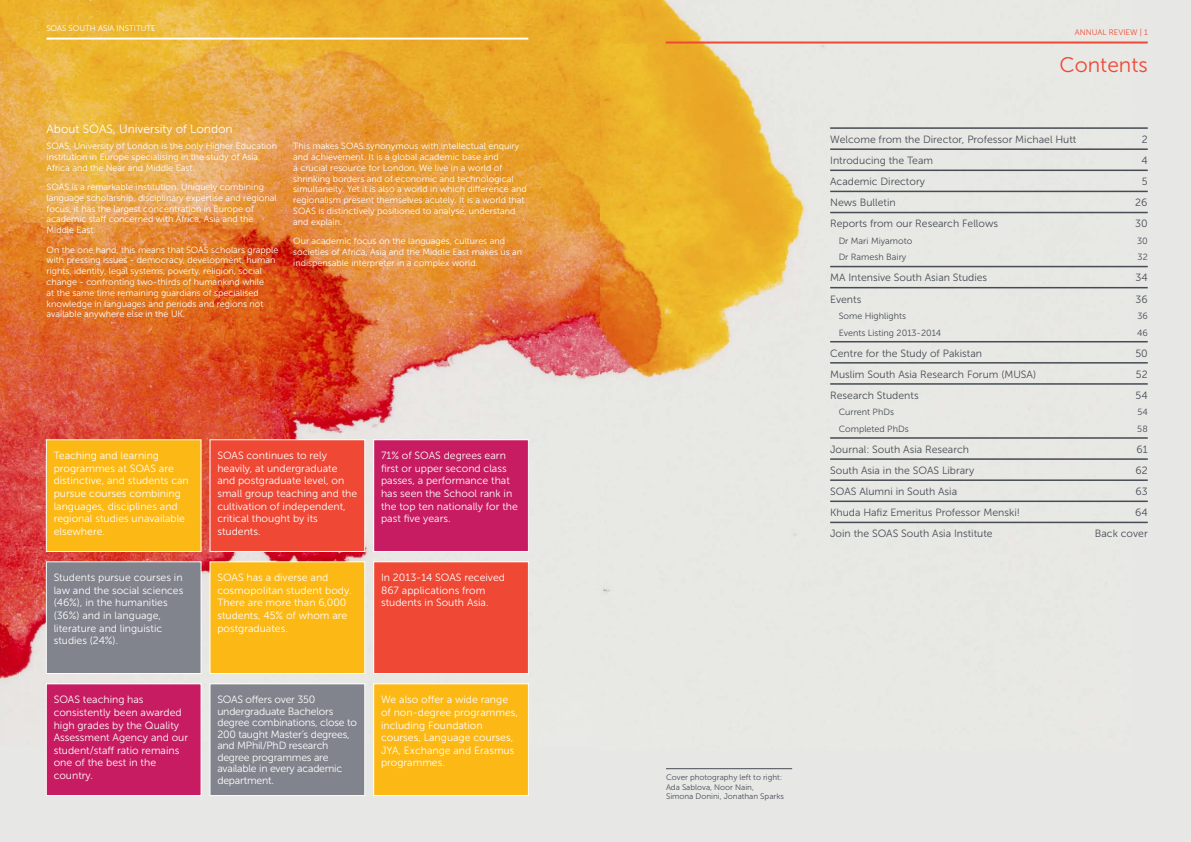
<style>
.page{position:relative;width:1191px;height:842px;background:#fff}
.page>*{position:absolute;margin:0;border:0;box-sizing:border-box;transform-origin:0 0}
.t1{font:21px "Museo Sans 300";color:#ef4835}
.t2{font:12px "Museo Sans 300";color:#fff}
.t3{font:10.5px/12.6px "Museo Sans 300";color:#fff}
.t4{font:10.5px "Museo Sans 300";color:#464b54}
.t5{font:10.5px/11.5px "Museo Sans 300";letter-spacing:-.02em;color:#fff}
.t6{font:9px/10.8px "Museo Sans 300";color:#fff}
.t7{font:9px "Museo Sans 300";color:#464b54}
.t8{font:8px/9.6px "Museo Sans 300";color:#464b54}
.t9{font:8px "Museo Sans 300";color:#fff}
.t10{font:8px "Museo Sans 300";color:#ef4835}
</style>
<div class="page">
<div style="left:595px;top:0;width:595px;height:842px;background:#e7e7e5"></div>
<img style="left:599px;top:0;width:532px;height:593px">
<hr style="left:830px;top:127px;width:317px;height:2px;background:#464b54">
<hr style="left:830px;top:148px;width:317px;height:2px;background:#464b54">
<hr style="left:830px;top:170px;width:317px;height:1px;background:#464b54">
<hr style="left:830px;top:191px;width:317px;height:1px;background:#464b54">
<hr style="left:830px;top:212px;width:317px;height:1px;background:#464b54">
<hr style="left:830px;top:266px;width:317px;height:1px;background:#464b54">
<hr style="left:830px;top:287px;width:317px;height:1px;background:#464b54">
<hr style="left:830px;top:341px;width:317px;height:1px;background:#464b54">
<hr style="left:830px;top:362px;width:317px;height:2px;background:#464b54">
<hr style="left:830px;top:383px;width:317px;height:2px;background:#464b54">
<hr style="left:830px;top:437px;width:317px;height:2px;background:#464b54">
<hr style="left:830px;top:458px;width:317px;height:2px;background:#464b54">
<hr style="left:830px;top:479px;width:317px;height:2px;background:#464b54">
<hr style="left:830px;top:500px;width:317px;height:2px;background:#464b54">
<hr style="left:830px;top:522px;width:317px;height:1px;background:#464b54">
<hr style="left:666px;top:768px;width:126px;height:1px;background:#464b54">
<hr style="left:665px;top:42px;width:482px;height:2px;background:#ef4835">
<div style="left:0;top:0;width:599px;height:842px;background:#e7e7e5"></div>
<img style="left:0;top:0;width:599px;height:745px">
<svg style="left:0;top:0;width:114px;height:1px"></svg>
<hr style="left:46px;top:38px;width:482px;height:2px;background:#fff">
<div style="left:46px;top:440px;width:155px;height:111px;background:#fcb814"></div>
<div style="left:46px;top:439px;width:155px;height:113px;border:1px solid #fff"></div>
<div style="left:210px;top:440px;width:155px;height:111px;background:#ef4835"></div>
<div style="left:210px;top:439px;width:155px;height:113px;border:1px solid #fff"></div>
<div style="left:374px;top:440px;width:154px;height:111px;background:#c71c62"></div>
<div style="left:373px;top:439px;width:155px;height:113px;border:1px solid #fff"></div>
<div style="left:46px;top:562px;width:155px;height:111px;background:#81848c"></div>
<div style="left:46px;top:561px;width:155px;height:113px;border:1px solid #fff"></div>
<div style="left:210px;top:562px;width:155px;height:111px;background:#fcb814"></div>
<div style="left:210px;top:561px;width:155px;height:113px;border:1px solid #fff"></div>
<div style="left:374px;top:562px;width:154px;height:111px;background:#ef4835"></div>
<div style="left:373px;top:561px;width:155px;height:113px;border:1px solid #fff"></div>
<div style="left:46px;top:684px;width:155px;height:111px;background:#c71c62"></div>
<div style="left:46px;top:684px;width:155px;height:112px;border:1px solid #fff"></div>
<div style="left:210px;top:684px;width:155px;height:111px;background:#81848c"></div>
<div style="left:210px;top:684px;width:155px;height:112px;border:1px solid #fff"></div>
<div style="left:374px;top:684px;width:154px;height:111px;background:#fcb814"></div>
<div style="left:373px;top:684px;width:155px;height:112px;border:1px solid #fff"></div>
<p class="t9" style="left:46px;top:24px;width:111px">SOAS SOUTH ASIA INSTITUTE</p>
<h2 class="t2" style="left:47px;top:122px;width:188px">About SOAS, University of London</h2>
<p class="t6" style="left:47px;top:141px;width:232px">SOAS, University of London is the only Higher Education institution in Europe specialising in the study of Asia,<br>Africa and the Near and Middle East.</p>
<p class="t6" style="left:47px;top:182px;width:231px">SOAS is a remarkable institution. Uniquely combining language scholarship, disciplinary expertise and regional focus, it has the largest concentration in Europe of academic staff concerned with Africa, Asia and the Middle East.</p>
<p class="t6" style="left:47px;top:244px;width:233px">On the one hand, this means that SOAS scholars grapple with pressing issues - democracy, development, human rights, identity, legal systems, poverty, religion, social change - confronting two-thirds of humankind while<br>at the same time remaining guardians of specialised knowledge in languages and periods and regions not available anywhere else in the UK.</p>
<p class="t6" style="left:293px;top:141px;width:235px">This makes SOAS synonymous with intellectual enquiry and achievement. It is a global academic base and<br>a crucial resource for London. We live in a world of shrinking borders and of economic and technological simultaneity. Yet it is also a world in which difference and regionalism present themselves acutely. It is a world that SOAS is distinctively positioned to analyse, understand and explain.</p>
<p class="t6" style="left:293px;top:236px;width:230px">Our academic focus on the languages, cultures and societies of Africa, Asia and the Middle East makes us an indispensable interpreter in a complex world.</p>
<p class="t3" style="left:54px;top:449px;width:137px">Teaching and learning programmes at SOAS are distinctive, and students can pursue courses combining languages, disciplines and regional studies unavailable elsewhere.</p>
<p class="t3" style="left:217px;top:449px;width:141px">SOAS continues to rely heavily, at undergraduate and postgraduate level, on small group teaching and the cultivation of independent, critical thought by its students.</p>
<p class="t3" style="left:381px;top:449px;width:138px">71% of SOAS degrees earn first or upper second class passes, a performance that has seen the School rank in the top ten nationally for the past five years.</p>
<p class="t3" style="left:54px;top:571px;width:131px">Students pursue courses in law and the social sciences (46%), in the humanities (36%) and in language, literature and linguistic studies (24%).</p>
<p class="t3" style="left:217px;top:571px;width:136px">SOAS has a diverse and cosmopolitan student body.<br>There are more than 6,000 students, 45% of whom are postgraduates.</p>
<p class="t3" style="left:381px;top:571px;width:125px">In 2013-14 SOAS received<br>867 applications from students in South Asia.</p>
<p class="t3" style="left:54px;top:693px;width:136px">SOAS teaching has consistently been awarded high grades by the Quality<br>Assessment Agency and our student/staff ratio remains one of the best in the country.</p>
<p class="t5" style="left:217px;top:694px;width:141px">SOAS offers over 350 undergraduate Bachelors degree combinations, close to<br>200 taught Master’s degrees, and MPhil/PhD research degree programmes are available in every academic department.</p>
<p class="t3" style="left:381px;top:693px;width:139px">We also offer a wide range of non-degree programmes, including Foundation courses, Language courses,<br>JYA, Exchange and Erasmus programmes.</p>
<p class="t10" style="left:1074px;top:28px;width:74px">ANNUAL REVIEW | 1</p>
<h1 class="t1" style="left:1059px;top:54px;width:90px">Contents</h1>
<p class="t4" style="left:830px;top:134px;width:248px">Welcome from the Director, Professor Michael Hutt</p>
<p class="t4" style="left:1141px;top:134px;width:7px">2</p>
<p class="t4" style="left:830px;top:155px;width:104px">Introducing the Team</p>
<p class="t4" style="left:1141px;top:155px;width:8px">4</p>
<p class="t4" style="left:830px;top:176px;width:96px">Academic Directory</p>
<p class="t4" style="left:1141px;top:176px;width:7px">5</p>
<p class="t4" style="left:830px;top:197px;width:67px">News Bulletin</p>
<p class="t4" style="left:1135px;top:197px;width:14px">26</p>
<p class="t4" style="left:830px;top:218px;width:169px">Reports from our Research Fellows</p>
<p class="t4" style="left:1135px;top:218px;width:14px">30</p>
<p class="t7" style="left:838px;top:236px;width:75px">Dr Mari Miyamoto</p>
<p class="t7" style="left:1137px;top:236px;width:12px">30</p>
<p class="t7" style="left:838px;top:252px;width:69px">Dr Ramesh Bairy</p>
<p class="t7" style="left:1137px;top:252px;width:12px">32</p>
<p class="t4" style="left:830px;top:272px;width:159px">MA Intensive South Asian Studies</p>
<p class="t4" style="left:1135px;top:272px;width:14px">34</p>
<p class="t4" style="left:830px;top:293px;width:33px">Events</p>
<p class="t4" style="left:1135px;top:293px;width:14px">36</p>
<p class="t7" style="left:838px;top:311px;width:69px">Some Highlights</p>
<p class="t7" style="left:1137px;top:311px;width:12px">36</p>
<p class="t7" style="left:838px;top:328px;width:104px">Events Listing 2013-2014</p>
<p class="t7" style="left:1137px;top:328px;width:12px">46</p>
<p class="t4" style="left:830px;top:347px;width:153px">Centre for the Study of Pakistan</p>
<p class="t4" style="left:1135px;top:347px;width:14px">50</p>
<p class="t4" style="left:830px;top:368px;width:207px">Muslim South Asia Research Forum (MUSA)</p>
<p class="t4" style="left:1136px;top:368px;width:13px">52</p>
<p class="t4" style="left:830px;top:390px;width:90px">Research Students</p>
<p class="t4" style="left:1135px;top:390px;width:14px">54</p>
<p class="t7" style="left:838px;top:407px;width:57px">Current PhDs</p>
<p class="t7" style="left:1137px;top:407px;width:12px">54</p>
<p class="t7" style="left:838px;top:424px;width:71px">Completed PhDs</p>
<p class="t7" style="left:1137px;top:424px;width:12px">58</p>
<p class="t4" style="left:830px;top:444px;width:140px">Journal: South Asia Research</p>
<p class="t4" style="left:1136px;top:444px;width:13px">61</p>
<p class="t4" style="left:830px;top:465px;width:146px">South Asia in the SOAS Library</p>
<p class="t4" style="left:1135px;top:465px;width:14px">62</p>
<p class="t4" style="left:830px;top:486px;width:128px">SOAS Alumni in South Asia</p>
<p class="t4" style="left:1135px;top:486px;width:14px">63</p>
<p class="t4" style="left:830px;top:507px;width:191px">Khuda Hafiz Emeritus Professor Menski!</p>
<p class="t4" style="left:1135px;top:507px;width:14px">64</p>
<p class="t4" style="left:830px;top:528px;width:164px">Join the SOAS South Asia Institute</p>
<p class="t4" style="left:1095px;top:528px;width:54px">Back cover</p>
<p class="t8" style="left:666px;top:773px;width:119px">Cover photography left to right:<br>Ada Sablova, Noor Nain,<br>Simona Donini, Jonathan Sparks</p>
</div>
